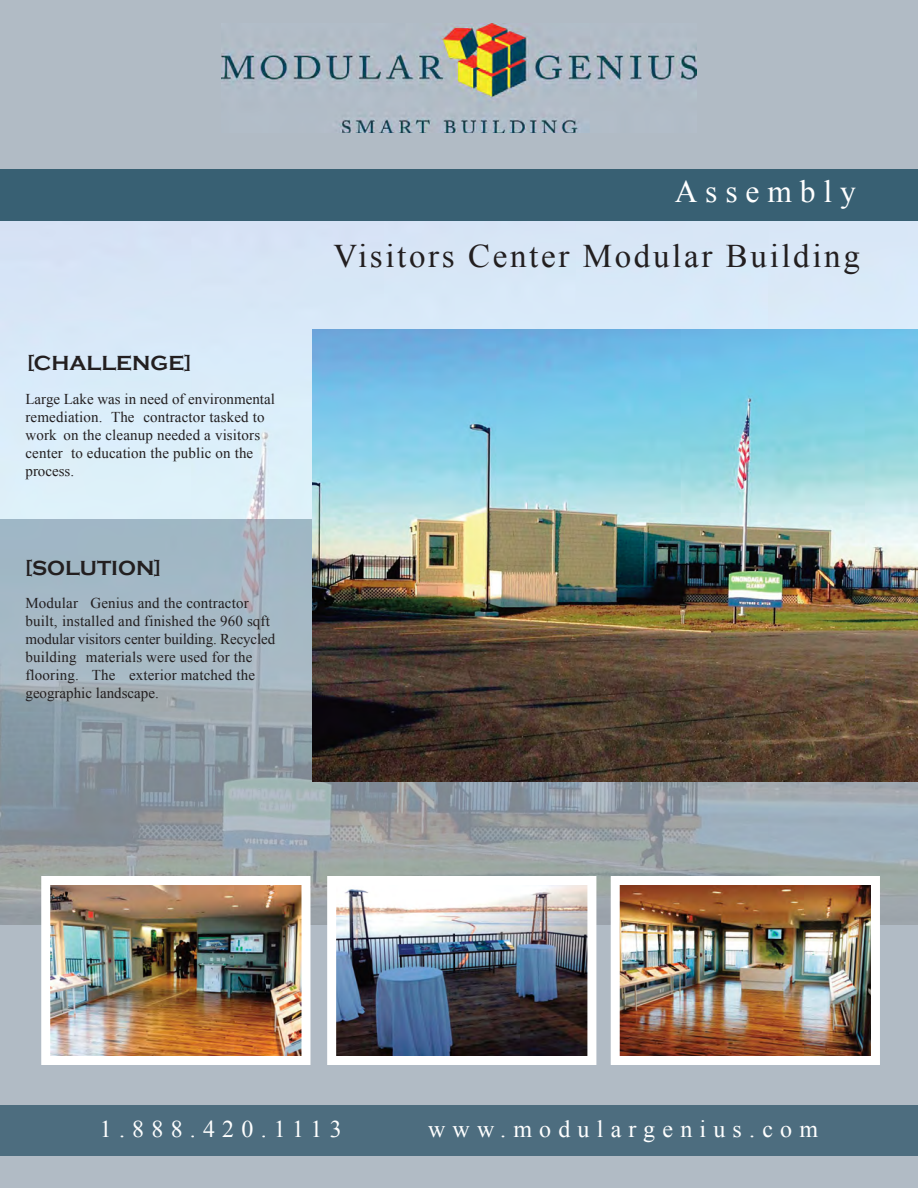
<style>
.page{position:relative;width:918px;height:1188px;background:#fff}
.page>*{position:absolute;margin:0;border:0;box-sizing:border-box;transform-origin:0 0}
.t1{font:33px "Times New Roman";letter-spacing:.08em;color:#231f20}
.t2{font:31.5px "Times New Roman";letter-spacing:.25em;color:#fff}
.t3{font:24px "Times New Roman";letter-spacing:.3em;color:#fff}
.t4{font:700 21px "Copperplate Gothic";color:#231f20}
.t5{font:15px/18px "Times New Roman";letter-spacing:.01em;color:#231f20}
</style>
<div class="page">
<div style="left:0;top:221px;width:918px;height:299px;background:#d9e9f8"></div>
<div style="left:0;top:0;width:918px;height:171px;background:#b1bbc5"></div>
<div style="left:0;top:925px;width:918px;height:263px;background:#b1bbc5"></div>
<img style="left:0;top:520px;width:918px;height:405px">
<img style="left:221px;top:23px;width:475px;height:110px">
<div style="left:0;top:170px;width:918px;height:51px;background:#386073"></div>
<div style="left:0;top:1106px;width:918px;height:50px;background:#4d6d7f"></div>
<img style="left:313px;top:329px;width:605px;height:453px">
<img style="left:51px;top:886px;width:249px;height:169px">
<div style="left:41px;top:876px;width:269px;height:189px;border:9px solid #fff"></div>
<img style="left:337px;top:886px;width:249px;height:169px">
<div style="left:327px;top:876px;width:269px;height:189px;border:9px solid #fff"></div>
<img style="left:621px;top:886px;width:249px;height:169px">
<div style="left:611px;top:876px;width:269px;height:189px;border:9px solid #fff"></div>
<h2 class="t2" style="left:675px;top:170px;width:183px">Assembly</h2>
<h3 class="t4" style="left:27px;top:352px;width:166px">[CHALLENGE]</h3>
<p class="t5" style="left:26px;top:390px;width:251px">Large Lake was in need of environmental remediation. The contractor tasked to work on the cleanup needed a visitors center to education the public on the process.</p>
<h3 class="t4" style="left:25px;top:557px;width:138px">[SOLUTION]</h3>
<p class="t5" style="left:26px;top:594px;width:251px">Modular Genius and the contractor built, installed and finished the 960 sqft modular visitors center building. Recycled building materials were used for the flooring. The exterior matched the geographic landscape.</p>
<h1 class="t1" style="left:334px;top:234px;width:528px">Visitors Center Modular Building</h1>
<h3 class="t3" style="left:100px;top:1113px;width:243px">1.888.420.1113</h3>
<h3 class="t3" style="left:428px;top:1113px;width:391px">www.modulargenius.com</h3>
</div>
